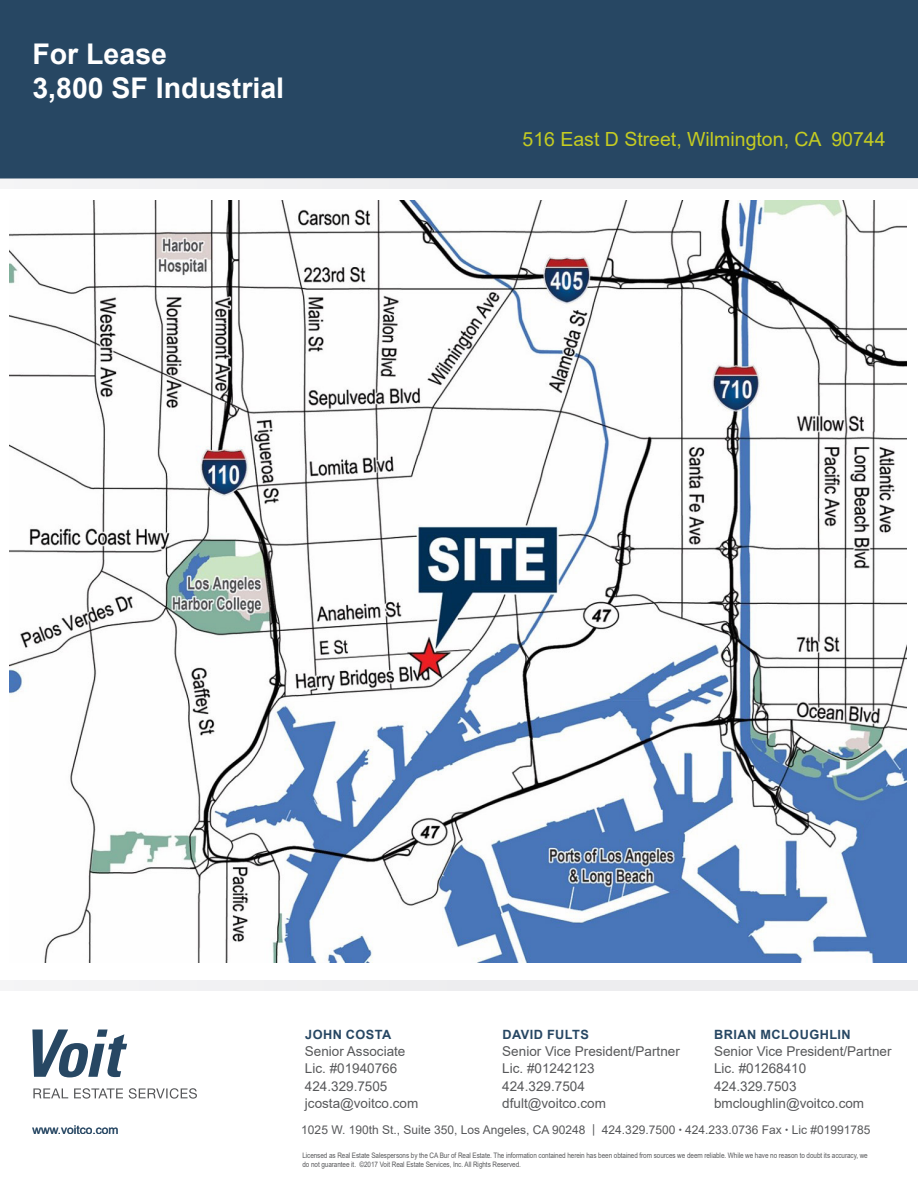
<style>
.page{position:relative;width:918px;height:1188px;background:#fff}
.page>*{position:absolute;margin:0;border:0;box-sizing:border-box;transform-origin:0 0}
.Property_name_or_description{font:700 28.5px/34.2px "Arial";color:#fff}
.Property_Address_-_back{font:19.5px "Arial";color:#c5cc22}
.Broker_info{font:13.5px "Arial";color:#57585a}
.Broker_Name{font:700 12.75px "Arial";letter-spacing:.035em;color:#274763}
.t1{font:12px "Arial";color:#57585a}
.t2{font:12px "Arial";color:#274763}
.t3{font:7.5px/9px "Arial";letter-spacing:-.01em;color:#57585a;scale:.85 1}
.s1{font-size:9px}
</style>
<div class="page">
<div style="left:0;top:0;width:918px;height:178px;background:#274763"></div>
<img style="left:10px;top:200px;width:896px;height:762px">
<div style="left:0;top:178px;width:918px;height:11px;background:#ececee"></div>
<div style="left:0;top:980px;width:918px;height:11px;background:#ececee"></div>
<svg style="left:33px;top:1088px;width:35px;height:10px"></svg>
<svg style="left:74px;top:1088px;width:49px;height:11px"></svg>
<svg style="left:129px;top:1088px;width:68px;height:11px"></svg>
<svg style="left:32px;top:1030px;width:95px;height:47px"></svg>
<p class="Property_name_or_description" style="left:32px;top:37px;width:253px">For Lease<br>3,800 SF Industrial</p>
<p class="Property_Address_-_back" style="left:522px;top:126px;width:365px">516 East D Street, Wilmington, CA 90744</p>
<p class="Broker_Name" style="left:305px;top:1025px;width:88px">JOHN COSTA</p>
<p class="Broker_info" style="left:305px;top:1042px;width:102px">Senior Associate</p>
<p class="Broker_info" style="left:305px;top:1059px;width:94px">Lic. #01940766</p>
<p class="Broker_info" style="left:305px;top:1077px;width:84px">424.329.7505</p>
<p class="Broker_info" style="left:305px;top:1094px;width:115px">jcosta@voitco.com</p>
<p class="Broker_Name" style="left:503px;top:1025px;width:88px">DAVID FULTS</p>
<p class="Broker_info" style="left:502px;top:1042px;width:179px">Senior Vice President/Partner</p>
<p class="Broker_info" style="left:502px;top:1059px;width:94px">Lic. #01242123</p>
<p class="Broker_info" style="left:502px;top:1077px;width:84px">424.329.7504</p>
<p class="Broker_info" style="left:502px;top:1094px;width:105px">dfult@voitco.com</p>
<p class="Broker_Name" style="left:714px;top:1025px;width:138px">BRIAN MCLOUGHLIN</p>
<p class="Broker_info" style="left:714px;top:1042px;width:179px">Senior Vice President/Partner</p>
<p class="Broker_info" style="left:714px;top:1059px;width:94px">Lic. #01268410</p>
<p class="Broker_info" style="left:714px;top:1077px;width:84px">424.329.7503</p>
<p class="Broker_info" style="left:714px;top:1094px;width:152px">bmcloughlin@voitco.com</p>
<h3 class="t2" style="left:32px;top:1122px;width:88px">www.voitco.com</h3>
<h3 class="t1" style="left:301px;top:1122px;width:571px">1025 W. 190th St., Suite 350, Los Angeles, CA 90248 | 424.329.7500 <span class="s1">•</span> 424.233.0736 Fax <span class="s1">•</span> Lic #01991785</h3>
<p class="t3" style="left:302px;top:1151px;width:667px">Licensed as Real Estate Salespersons by the CA Bur of Real Estate. The information contained herein has been obtained from sources we deem reliable. While we have no reason to doubt its accuracy, we do not guarantee it. ©2017 Voit Real Estate Services, Inc. All Rights Reserved.</p>
</div>
